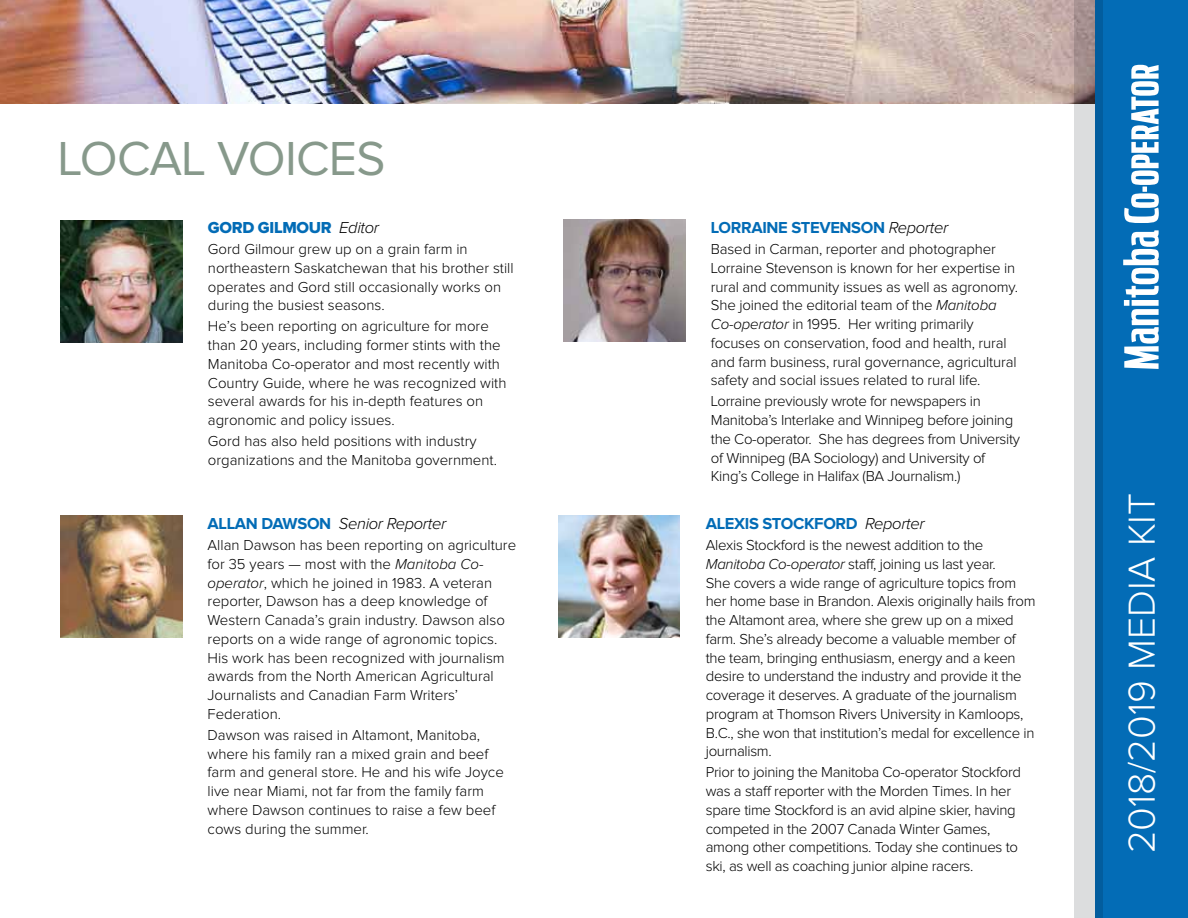
<style>
.page{position:relative;width:1188px;height:918px;background:#fff}
.page>*{position:absolute;margin:0;border:0;box-sizing:border-box;transform-origin:0 0}
.t1{font:49.5px "Proxima Nova";letter-spacing:-.015em;color:#87998b}
.t2{font:300 39px "Proxima Nova";color:#fff}
.t3{font:700 16.5px "Proxima Nova";letter-spacing:-.02em;color:#036cb6}
.t4{font:italic 300 16.5px "Proxima Nova";letter-spacing:-.02em;color:#000}
.t5{font:16.5px "Proxima Nova Extrabld";letter-spacing:-.02em;color:#036cb6}
.t6{font:300 15px/18.8px "Proxima Nova";letter-spacing:-.01em;color:#000}
.s1{font-family:"Proxima Nova";font-weight:300;font-style:italic;color:#000}
.s2{font-weight:700;font-style:normal;color:#036cb6}
.s3{font-style:italic}
.s4{font-weight:300;font-style:italic;color:#000}
</style>
<div class="page">
<img style="left:61px;top:221px;width:121px;height:121px">
<img style="left:61px;top:516px;width:121px;height:121px">
<img style="left:558px;top:516px;width:122px;height:121px">
<img style="left:564px;top:220px;width:121px;height:121px">
<img style="left:0;top:0;width:1074px;height:103px">
<div style="left:1096px;top:0;width:92px;height:918px;background:#036cb6"></div>
<svg style="left:1074px;top:0;width:29px;height:918px;background:#9ab2c4"></svg>
<svg style="left:1124px;top:65px;width:35px;height:158px"></svg>
<svg style="left:1123px;top:230px;width:36px;height:139px"></svg>
<h1 class="t1" style="left:58px;top:136px;width:329px">LOCAL VOICES</h1>
<p class="t5" style="left:208px;top:220px;width:173px">GORD GILMOUR <span class="s1">Editor</span></p>
<p class="t6" style="left:208px;top:240px;width:307px">Gord Gilmour grew up on a grain farm in northeastern Saskatchewan that his brother still operates and Gord still occasionally works on during the busiest seasons.</p>
<p class="t6" style="left:208px;top:318px;width:300px">He’s been reporting on agriculture for more than 20 years, including former stints with the Manitoba Co-operator and most recently with Country Guide, where he was recognized with several awards for his in-depth features on agronomic and policy issues.</p>
<p class="t6" style="left:208px;top:433px;width:291px">Gord has also held positions with industry organizations and the Manitoba government.</p>
<p class="t4" style="left:208px;top:516px;width:240px"><span class="s2">ALLAN DAWSON</span> Senior Reporter</p>
<p class="t6" style="left:208px;top:536px;width:310px">Allan Dawson has been reporting on agriculture for 35 years — most with the <span class="s3">Manitoba Co&shy;operator</span>, which he joined in 1983. A veteran reporter, Dawson has a deep knowledge of Western Canada’s grain industry. Dawson also reports on a wide range of agronomic topics.<br>His work has been recognized with journalism awards from the North American Agricultural Journalists and Canadian Farm Writers’ Federation.</p>
<p class="t6" style="left:208px;top:726px;width:298px">Dawson was raised in Altamont, Manitoba, where his family ran a mixed grain and beef farm and general store. He and his wife Joyce live near Miami, not far from the family farm where Dawson continues to raise a few beef cows during the summer.</p>
<p class="t3" style="left:711px;top:220px;width:239px">LORRAINE STEVENSON <span class="s4">Reporter</span></p>
<p class="t6" style="left:711px;top:240px;width:309px">Based in Carman, reporter and photographer Lorraine Stevenson is known for her expertise in rural and community issues as well as agronomy.<br>She joined the editorial team of the <span class="s3">Manitoba Co-operator</span> in 1995. Her writing primarily focuses on conservation, food and health, rural and farm business, rural governance, agricultural safety and social issues related to rural life.</p>
<p class="t6" style="left:711px;top:393px;width:311px">Lorraine previously wrote for newspapers in Manitoba’s Interlake and Winnipeg before joining the Co-operator. She has degrees from University of Winnipeg (BA Sociology) and University of King’s College in Halifax (BA Journalism.)</p>
<p class="t3" style="left:706px;top:516px;width:220px">ALEXIS STOCKFORD <span class="s4">Reporter</span></p>
<p class="t6" style="left:706px;top:536px;width:331px">Alexis Stockford is the newest addition to the <span class="s3">Manitoba Co-operator</span> staff, joining us last year.<br>She covers a wide range of agriculture topics from her home base in Brandon. Alexis originally hails from the Altamont area, where she grew up on a mixed farm. She’s already become a valuable member of the team, bringing enthusiasm, energy and a keen desire to understand the industry and provide it the coverage it deserves. A graduate of the journalism program at Thomson Rivers University in Kamloops, B.C., she won that institution’s medal for excellence in journalism.</p>
<p class="t6" style="left:706px;top:764px;width:317px">Prior to joining the Manitoba Co-operator Stockford was a staff reporter with the Morden Times. In her spare time Stockford is an avid alpine skier, having competed in the 2007 Canada Winter Games, among other competitions. Today she continues to ski, as well as coaching junior alpine racers.</p>
<h2 class="t2" style="left:1124px;top:853px;width:362px;rotate:-90deg">2018/2019 MEDIA KIT</h2>
</div>
